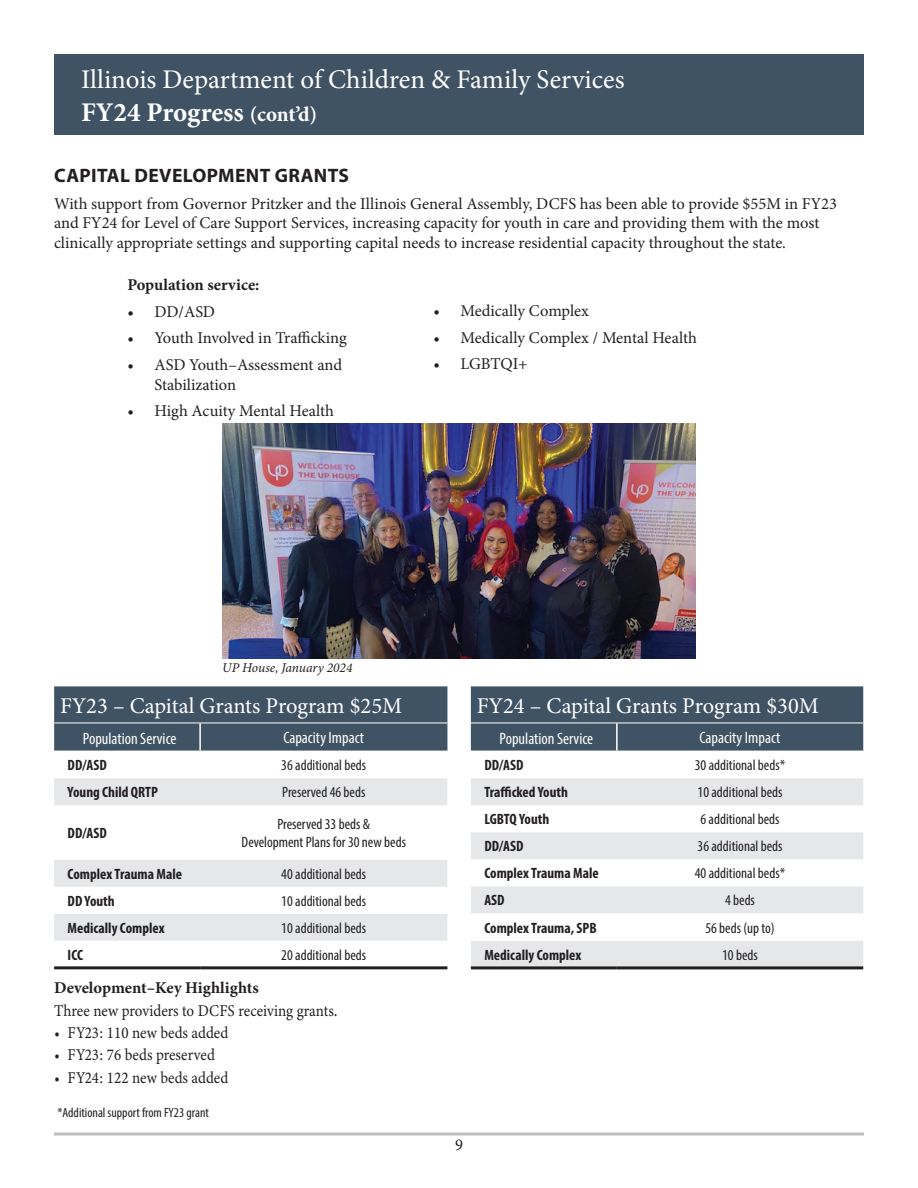
<style>
.page{position:relative;width:918px;height:1188px;background:#fff}
.page>*{position:absolute;margin:0;border:0;box-sizing:border-box;transform-origin:0 0}
.t1{font:27px/32.4px "Minion Pro";color:#fff}
.t2{font:22.5px "Minion Pro";color:#fff}
.t3{font:700 19.5px "Myriad Pro";letter-spacing:.02em;color:#231f20}
.t4{font:16.5px/19.8px "Minion Pro";color:#231f20}
.t5{font:16.5px "Minion Variable Concept";color:#231f20;scale:.9 1}
.t6{font:condensed 16.5px "Myriad Pro";color:#fff}
.t7{font:700 16.5px "Minion Pro";color:#231f20}
.t8{font:condensed 15px/18px "Myriad Pro";color:#231f20;text-align:center}
.t9{font:700 condensed 15px "Myriad Pro";color:#231f20}
.t10{font:condensed 13.5px "Myriad Pro";color:#231f20}
.t11{font:italic 13.5px "Minion Pro";color:#231f20}
.s1{font-weight:700}
.s2{font-weight:700;font-size:21px}
</style>
<div class="page">
<svg style="left:54px;top:1132px;width:810px;height:4px"></svg>
<div style="left:54px;top:54px;width:810px;height:81px;background:#405364"></div>
<img style="left:222px;top:423px;width:474px;height:236px">
<div style="left:54px;top:686px;width:393px;height:65px;background:#405364"></div>
<svg style="left:54px;top:778px;width:393px;height:163px"></svg>
<hr style="left:199px;top:723px;width:2px;height:28px;background:#fff">
<hr style="left:54px;top:966px;width:146px;height:3px;background:#231f20">
<hr style="left:200px;top:966px;width:247px;height:3px;background:#231f20">
<hr style="left:54px;top:723px;width:146px;height:1px;background:#fff">
<hr style="left:200px;top:723px;width:247px;height:1px;background:#fff">
<div style="left:471px;top:686px;width:392px;height:65px;background:#405364"></div>
<svg style="left:471px;top:778px;width:392px;height:188px;fill:#e6e7e9"></svg>
<svg style="left:471px;top:859px;width:392px;height:27px"></svg>
<hr style="left:616px;top:723px;width:2px;height:28px;background:#fff">
<hr style="left:471px;top:723px;width:146px;height:1px;background:#fff">
<hr style="left:617px;top:723px;width:246px;height:1px;background:#fff">
<hr style="left:471px;top:966px;width:146px;height:3px;background:#231f20">
<hr style="left:617px;top:966px;width:246px;height:3px;background:#231f20">
<h1 class="t1" style="left:81px;top:63px;width:545px">Illinois Department of Children &amp; Family Services<br><span class="s1">FY24 Progress</span> <span class="s2">(cont’d)</span></h1>
<p class="t3" style="left:54px;top:163px;width:296px">CAPITAL DEVELOPMENT GRANTS</p>
<p class="t4" style="left:54px;top:193px;width:785px">With support from Governor Pritzker and the Illinois General Assembly, DCFS has been able to provide $55M in FY23 and FY24 for Level of Care Support Services, increasing capacity for youth in care and providing them with the most clinically appropriate settings and supporting capital needs to increase residential capacity throughout the state.</p>
<p class="t7" style="left:127px;top:273px;width:134px">Population service:</p>
<p class="t4" style="left:127px;top:302px;width:89px">• DD/ASD</p>
<p class="t4" style="left:127px;top:328px;width:221px">• Youth Involved in Trafficking</p>
<p class="t4" style="left:154px;top:355px;width:189px;text-indent:-27px">• ASD Youth–Assessment and<br>Stabilization</p>
<p class="t4" style="left:127px;top:401px;width:208px">• High Acuity Mental Health</p>
<p class="t4" style="left:433px;top:301px;width:157px">• Medically Complex</p>
<p class="t4" style="left:433px;top:327px;width:265px">• Medically Complex / Mental Health</p>
<p class="t4" style="left:433px;top:354px;width:96px">• LGBTQI+</p>
<p class="t11" style="left:222px;top:658px;width:132px">UP House, January 2024</p>
<h2 class="t2" style="left:60px;top:691px;width:344px">FY23 – Capital Grants Program $25M</h2>
<p class="t6" style="left:83px;top:728px;width:95px">Population Service</p>
<p class="t6" style="left:283px;top:728px;width:82px">Capacity Impact</p>
<p class="t9" style="left:68px;top:756px;width:41px">DD/ASD</p>
<p class="t8" style="left:281px;top:756px;width:86px">36 additional beds</p>
<p class="t9" style="left:68px;top:783px;width:92px">Young Child QRTP</p>
<p class="t8" style="left:282px;top:783px;width:85px">Preserved 46 beds</p>
<p class="t9" style="left:68px;top:824px;width:41px">DD/ASD</p>
<p class="t8" style="left:242px;top:815px;width:166px">Preserved 33 beds &amp;<br>Development Plans for 30 new beds</p>
<p class="t9" style="left:68px;top:865px;width:116px">Complex Trauma Male</p>
<p class="t8" style="left:281px;top:865px;width:86px">40 additional beds</p>
<p class="t9" style="left:68px;top:892px;width:49px">DD Youth</p>
<p class="t8" style="left:281px;top:892px;width:86px">10 additional beds</p>
<p class="t9" style="left:68px;top:919px;width:99px">Medically Complex</p>
<p class="t8" style="left:281px;top:919px;width:86px">10 additional beds</p>
<p class="t9" style="left:68px;top:946px;width:17px">ICC</p>
<p class="t8" style="left:281px;top:946px;width:86px">20 additional beds</p>
<p class="t7" style="left:54px;top:976px;width:206px">Development–Key Highlights</p>
<p class="t5" style="left:54px;top:999px;width:316px">Three new providers to DCFS receiving grants.</p>
<p class="t5" style="left:54px;top:1021px;width:195px">• FY23: 110 new beds added</p>
<p class="t5" style="left:54px;top:1043px;width:180px">• FY23: 76 beds preserved</p>
<p class="t5" style="left:54px;top:1066px;width:195px">• FY24: 122 new beds added</p>
<p class="t10" style="left:57px;top:1105px;width:153px">*Additional support from FY23 grant</p>
<h2 class="t2" style="left:477px;top:691px;width:344px">FY24 – Capital Grants Program $30M</h2>
<p class="t6" style="left:500px;top:728px;width:95px">Population Service</p>
<p class="t6" style="left:700px;top:728px;width:82px">Capacity Impact</p>
<p class="t9" style="left:484px;top:756px;width:41px">DD/ASD</p>
<p class="t8" style="left:695px;top:756px;width:92px">30 additional beds*</p>
<p class="t9" style="left:484px;top:783px;width:85px">Trafficked Youth</p>
<p class="t8" style="left:698px;top:783px;width:86px">10 additional beds</p>
<p class="t9" style="left:484px;top:810px;width:66px">LGBTQ Youth</p>
<p class="t8" style="left:700px;top:810px;width:81px">6 additional beds</p>
<p class="t9" style="left:484px;top:837px;width:41px">DD/ASD</p>
<p class="t8" style="left:698px;top:837px;width:86px">36 additional beds</p>
<p class="t9" style="left:484px;top:864px;width:116px">Complex Trauma Male</p>
<p class="t8" style="left:695px;top:864px;width:92px">40 additional beds*</p>
<p class="t9" style="left:484px;top:891px;width:22px">ASD</p>
<p class="t8" style="left:725px;top:891px;width:31px">4 beds</p>
<p class="t9" style="left:484px;top:918px;width:114px">Complex Trauma, SPB</p>
<p class="t8" style="left:705px;top:919px;width:71px">56 beds (up to)</p>
<p class="t9" style="left:484px;top:946px;width:99px">Medically Complex</p>
<p class="t8" style="left:722px;top:946px;width:37px">10 beds</p>
<p class="t4" style="left:455px;top:1135px;width:9px">9</p>
</div>
